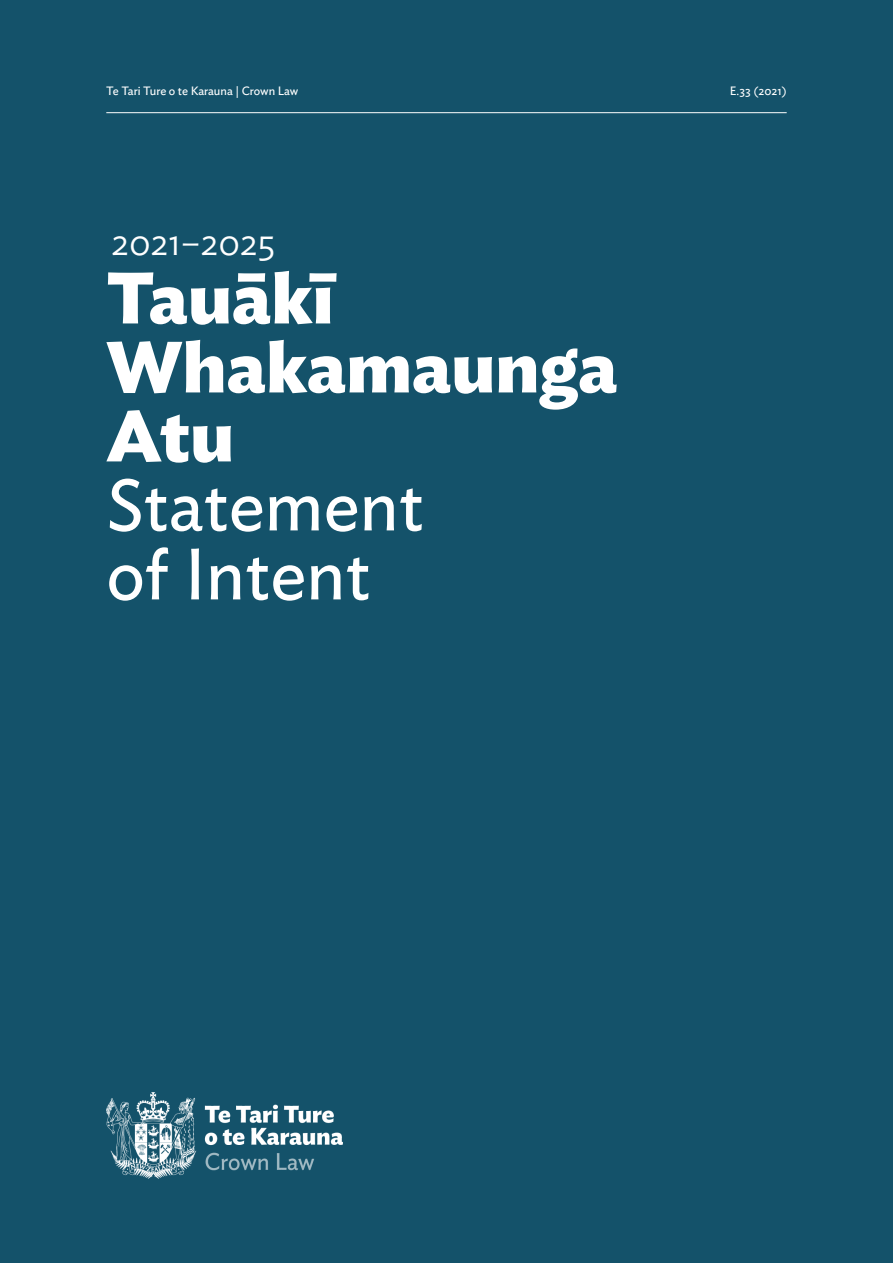
<style>
.page{position:relative;width:893px;height:1263px;background:#14526a}
.page>*{position:absolute;margin:0;border:0;box-sizing:border-box;transform-origin:0 0}
.t1{font:700 72px/69px "Ideal Sans";color:#fff}
.t2{font:72px/69px "Ideal Sans";color:#fff}
.t3{font:300 37.5px "Ideal Sans";color:#fff}
.t4{font:12px "Ideal Sans";letter-spacing:-.005em;color:#fff}
.s1{color:#14526a}
</style>
<div class="page">
<hr style="left:106px;top:112px;width:681px;height:1px;background:#fff">
<img style="left:106px;top:1093px;width:236px;height:85px">
<p class="t4" style="left:106px;top:81px;width:194px">Te Tari Ture o te Karauna | Crown Law</p>
<p class="t4" style="left:730px;top:81px;width:58px">E.33 (2021)<span class="s1">a</span></p>
<h2 class="t3" style="left:111px;top:213px;width:165px">2021–2025</h2>
<h1 class="t1" style="left:106px;top:258px;width:513px">Tauākī<br>Whakamaunga<br>Atu</h1>
<h1 class="t2" style="left:106px;top:465px;width:319px">Statement of Intent</h1>
</div>
